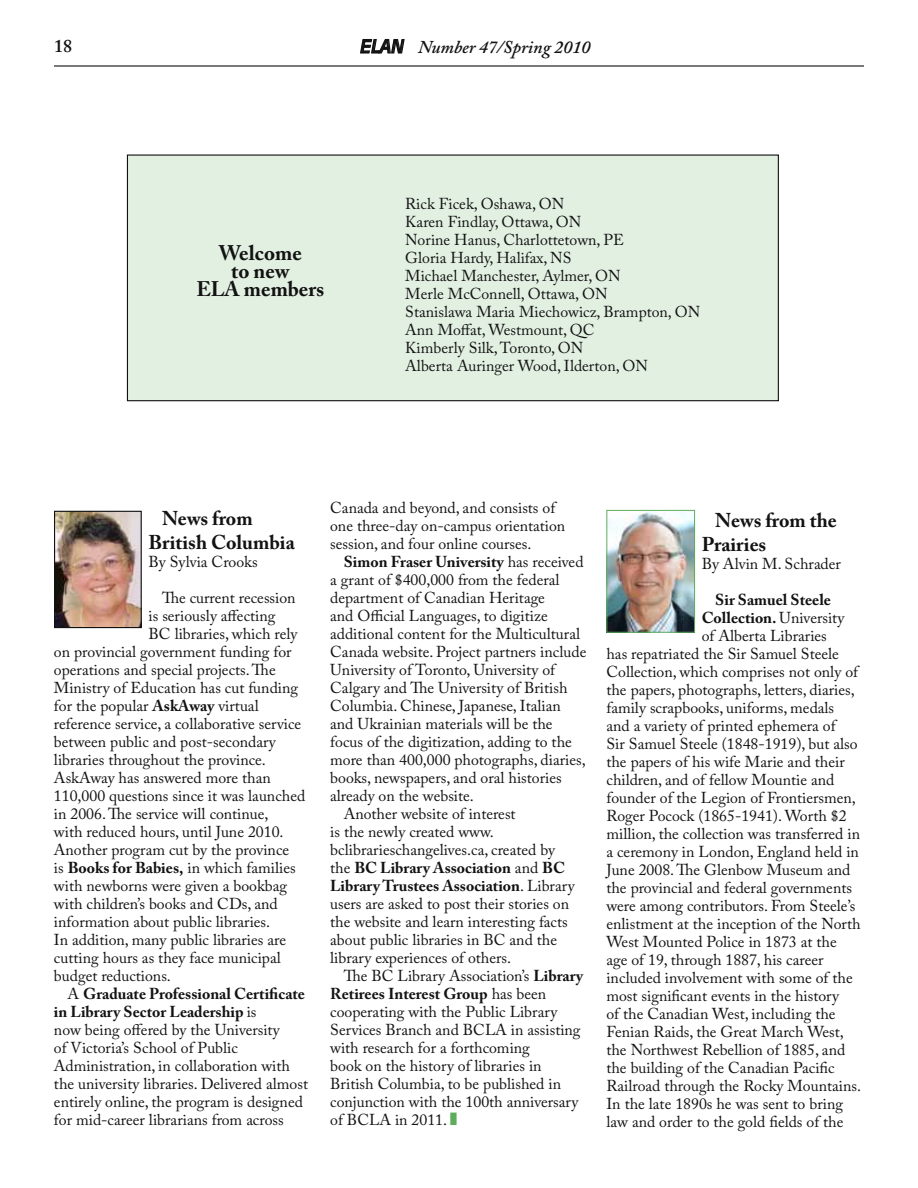
<style>
.page{position:relative;width:918px;height:1188px;background:#fff}
.page>*{position:absolute;margin:0;border:0;box-sizing:border-box;transform-origin:0 0}
.t1{font:700 21px/18px "Adobe Caslon Pro";color:#121212;text-align:center}
.t2{font:700 19.8px/24px "Adobe Caslon Pro";color:#121212}
.t3{font:italic 600 18px "Adobe Caslon Pro";color:#121212}
.t4{font:600 18px "Adobe Caslon Pro";color:#121212}
.t5{font:15.75px/18px "Adobe Caslon Pro";color:#121212}
.t6{font:700 15.75px "Adobe Caslon Pro";color:#121212}
.s1{font-family:"Antique Olive Std";font-weight:400}
.s2{font-weight:700}
.s3{font-weight:400}
.s4{color:#5fac5e}
</style>
<div class="page">
<hr style="left:54px;top:65px;width:810px;height:2px;background:#121212">
<svg style="left:360px;top:39px;width:45px;height:15px"></svg>
<img style="left:56px;top:513px;width:84px;height:113px">
<div style="left:54px;top:511px;width:88px;height:117px;border:1px solid #121212"></div>
<img style="left:608px;top:512px;width:85px;height:119px">
<div style="left:606px;top:510px;width:89px;height:123px;border:1px solid #5fac5e"></div>
<div style="left:127px;top:155px;width:651px;height:246px;background:#e2f0e2"></div>
<div style="left:127px;top:154px;width:652px;height:247px;border:1px solid #121212"></div>
<p class="t4" style="left:54px;top:35px;width:19px">18</p>
<p class="t3" style="left:360px;top:36px;width:232px"><span class="s1">ELAN</span> Number 47/Spring 2010</p>
<h1 class="t1" style="left:197px;top:244px;width:129px">Welcome<br>to new<br>ELA members</h1>
<p class="t5" style="left:405px;top:194px;width:296px">Rick Ficek, Oshawa, ON<br>Karen Findlay, Ottawa, ON<br>Norine Hanus, Charlottetown, PE<br>Gloria Hardy, Halifax, NS<br>Michael Manchester, Aylmer, ON<br>Merle McConnell, Ottawa, ON<br>Stanislawa Maria Miechowicz, Brampton, ON<br>Ann Moffat, Westmount, QC<br>Kimberly Silk, Toronto, ON<br>Alberta Auringer Wood, Ilderton, ON</p>
<p class="t2" style="left:149px;top:507px;width:148px;text-indent:13px">News from<br>British Columbia</p>
<p class="t5" style="left:149px;top:553px;width:111px">By Sylvia Crooks</p>
<p class="t5" style="left:162px;top:589px;width:135px">The current recession</p>
<p class="t5" style="left:149px;top:607px;width:128px">is seriously affecting</p>
<p class="t5" style="left:149px;top:625px;width:150px">BC libraries, which rely</p>
<p class="t5" style="left:54px;top:643px;width:239px">on provincial government funding for</p>
<p class="t5" style="left:54px;top:661px;width:223px">operations and special projects. The</p>
<p class="t5" style="left:54px;top:679px;width:246px">Ministry of Education has cut funding</p>
<p class="t5" style="left:54px;top:697px;width:206px">for the popular <span class="s2">AskAway</span> virtual</p>
<p class="t5" style="left:54px;top:715px;width:249px">reference service, a collaborative service</p>
<p class="t5" style="left:54px;top:733px;width:223px">between public and post-secondary</p>
<p class="t5" style="left:54px;top:751px;width:213px">libraries throughout the province.</p>
<p class="t5" style="left:54px;top:769px;width:218px">AskAway has answered more than</p>
<p class="t5" style="left:54px;top:787px;width:253px">110,000 questions since it was launched</p>
<p class="t5" style="left:54px;top:805px;width:216px">in 2006. The service will continue,</p>
<p class="t5" style="left:54px;top:823px;width:231px">with reduced hours, until June 2010.</p>
<p class="t5" style="left:54px;top:841px;width:237px">Another program cut by the province</p>
<p class="t5" style="left:54px;top:859px;width:243px">is <span class="s2">Books for Babies,</span> in which families</p>
<p class="t5" style="left:54px;top:877px;width:235px">with newborns were given a bookbag</p>
<p class="t5" style="left:54px;top:895px;width:225px">with children’s books and CDs, and</p>
<p class="t5" style="left:54px;top:913px;width:218px">information about public libraries.</p>
<p class="t5" style="left:54px;top:931px;width:234px">In addition, many public libraries are</p>
<p class="t5" style="left:54px;top:949px;width:228px">cutting hours as they face municipal</p>
<p class="t5" style="left:54px;top:967px;width:118px">budget reductions.</p>
<p class="t6" style="left:67px;top:985px;width:239px"><span class="s3">A</span> Graduate Professional Certificate</p>
<p class="t6" style="left:54px;top:1003px;width:204px">in Library Sector Leadership <span class="s3">is</span></p>
<p class="t5" style="left:54px;top:1021px;width:227px">now being offered by the University</p>
<p class="t5" style="left:54px;top:1039px;width:185px">of Victoria’s School of Public</p>
<p class="t5" style="left:54px;top:1057px;width:237px">Administration, in collaboration with</p>
<p class="t5" style="left:54px;top:1075px;width:256px">the university libraries. Delivered almost</p>
<p class="t5" style="left:54px;top:1093px;width:250px">entirely online, the program is designed</p>
<p class="t5" style="left:54px;top:1111px;width:231px">for mid-career librarians from across</p>
<p class="t5" style="left:330px;top:499px;width:237px">Canada and beyond, and consists of one three-day on-campus orientation session, and four online courses.</p>
<p class="t6" style="left:344px;top:553px;width:241px">Simon Fraser University <span class="s3">has received</span></p>
<p class="t5" style="left:330px;top:571px;width:231px">a grant of $400,000 from the federal</p>
<p class="t5" style="left:330px;top:589px;width:216px">department of Canadian Heritage</p>
<p class="t5" style="left:330px;top:607px;width:219px">and Official Languages, to digitize</p>
<p class="t5" style="left:330px;top:625px;width:251px">additional content for the Multicultural</p>
<p class="t5" style="left:330px;top:643px;width:258px">Canada website. Project partners include</p>
<p class="t5" style="left:330px;top:661px;width:226px">University of Toronto, University of</p>
<p class="t5" style="left:330px;top:679px;width:239px">Calgary and The University of British</p>
<p class="t5" style="left:330px;top:697px;width:232px">Columbia. Chinese, Japanese, Italian</p>
<p class="t5" style="left:330px;top:715px;width:224px">and Ukrainian materials will be the</p>
<p class="t5" style="left:330px;top:733px;width:243px">focus of the digitization, adding to the</p>
<p class="t5" style="left:330px;top:751px;width:257px">more than 400,000 photographs, diaries,</p>
<p class="t5" style="left:330px;top:769px;width:233px">books, newspapers, and oral histories</p>
<p class="t5" style="left:330px;top:787px;width:145px">already on the website.</p>
<p class="t5" style="left:344px;top:805px;width:173px">Another website of interest</p>
<p class="t5" style="left:330px;top:823px;width:165px">is the newly created www.</p>
<p class="t5" style="left:330px;top:841px;width:226px">bclibrarieschangelives.ca, created by</p>
<p class="t6" style="left:330px;top:859px;width:236px"><span class="s3">the</span> BC Library Association <span class="s3">and</span> BC</p>
<p class="t6" style="left:330px;top:877px;width:246px">Library Trustees Association<span class="s3">. Library</span></p>
<p class="t5" style="left:330px;top:895px;width:240px">users are asked to post their stories on</p>
<p class="t5" style="left:330px;top:913px;width:239px">the website and learn interesting facts</p>
<p class="t5" style="left:330px;top:931px;width:228px">about public libraries in BC and the</p>
<p class="t5" style="left:330px;top:949px;width:182px">library experiences of others.</p>
<p class="t5" style="left:344px;top:967px;width:241px">The BC Library Association’s <span class="s2">Library</span></p>
<p class="t6" style="left:330px;top:985px;width:218px">Retirees Interest Group <span class="s3">has been</span></p>
<p class="t5" style="left:330px;top:1003px;width:229px">cooperating with the Public Library</p>
<p class="t5" style="left:330px;top:1021px;width:252px">Services Branch and BCLA in assisting</p>
<p class="t5" style="left:330px;top:1039px;width:201px">with research for a forthcoming</p>
<p class="t5" style="left:330px;top:1057px;width:213px">book on the history of libraries in</p>
<p class="t5" style="left:330px;top:1075px;width:232px">British Columbia, to be published in</p>
<p class="t5" style="left:330px;top:1093px;width:250px">conjunction with the 100th anniversary</p>
<p class="t5" style="left:330px;top:1111px;width:128px">of BCLA in 2011. <span class="s4">■</span></p>
<p class="t2" style="left:702px;top:509px;width:137px;text-indent:13px">News from the<br>Prairies</p>
<p class="t5" style="left:702px;top:555px;width:141px">By Alvin M. Schrader</p>
<p class="t6" style="left:715px;top:591px;width:117px">Sir Samuel Steele</p>
<p class="t6" style="left:702px;top:609px;width:144px">Collection. <span class="s3">University</span></p>
<p class="t5" style="left:702px;top:627px;width:127px">of Alberta Libraries</p>
<p class="t5" style="left:606px;top:645px;width:234px">has repatriated the Sir Samuel Steele</p>
<p class="t5" style="left:606px;top:663px;width:253px">Collection, which comprises not only of</p>
<p class="t5" style="left:606px;top:681px;width:250px">the papers, photographs, letters, diaries,</p>
<p class="t5" style="left:606px;top:699px;width:229px">family scrapbooks, uniforms, medals</p>
<p class="t5" style="left:606px;top:717px;width:231px">and a variety of printed ephemera of</p>
<p class="t5" style="left:606px;top:735px;width:253px">Sir Samuel Steele (1848-1919), but also</p>
<p class="t5" style="left:606px;top:753px;width:240px">the papers of his wife Marie and their</p>
<p class="t5" style="left:606px;top:771px;width:229px">children, and of fellow Mountie and</p>
<p class="t5" style="left:606px;top:789px;width:251px">founder of the Legion of Frontiersmen,</p>
<p class="t5" style="left:606px;top:807px;width:242px">Roger Pocock (1865-1941). Worth $2</p>
<p class="t5" style="left:606px;top:825px;width:255px">million, the collection was transferred in</p>
<p class="t5" style="left:606px;top:843px;width:254px">a ceremony in London, England held in</p>
<p class="t5" style="left:606px;top:861px;width:245px">June 2008. The Glenbow Museum and</p>
<p class="t5" style="left:606px;top:879px;width:247px">the provincial and federal governments</p>
<p class="t5" style="left:606px;top:897px;width:250px">were among contributors. From Steele’s</p>
<p class="t5" style="left:606px;top:915px;width:256px">enlistment at the inception of the North</p>
<p class="t5" style="left:606px;top:933px;width:232px">West Mounted Police in 1873 at the</p>
<p class="t5" style="left:606px;top:951px;width:219px">age of 19, through 1887, his career</p>
<p class="t5" style="left:606px;top:969px;width:248px">included involvement with some of the</p>
<p class="t5" style="left:606px;top:987px;width:234px">most significant events in the history</p>
<p class="t5" style="left:606px;top:1005px;width:231px">of the Canadian West, including the</p>
<p class="t5" style="left:606px;top:1023px;width:239px">Fenian Raids, the Great March West,</p>
<p class="t5" style="left:606px;top:1041px;width:240px">the Northwest Rebellion of 1885, and</p>
<p class="t5" style="left:606px;top:1059px;width:230px">the building of the Canadian Pacific</p>
<p class="t5" style="left:606px;top:1077px;width:256px">Railroad through the Rocky Mountains.</p>
<p class="t5" style="left:606px;top:1095px;width:238px">In the late 1890s he was sent to bring</p>
<p class="t5" style="left:606px;top:1113px;width:239px">law and order to the gold fields of the</p>
</div>
